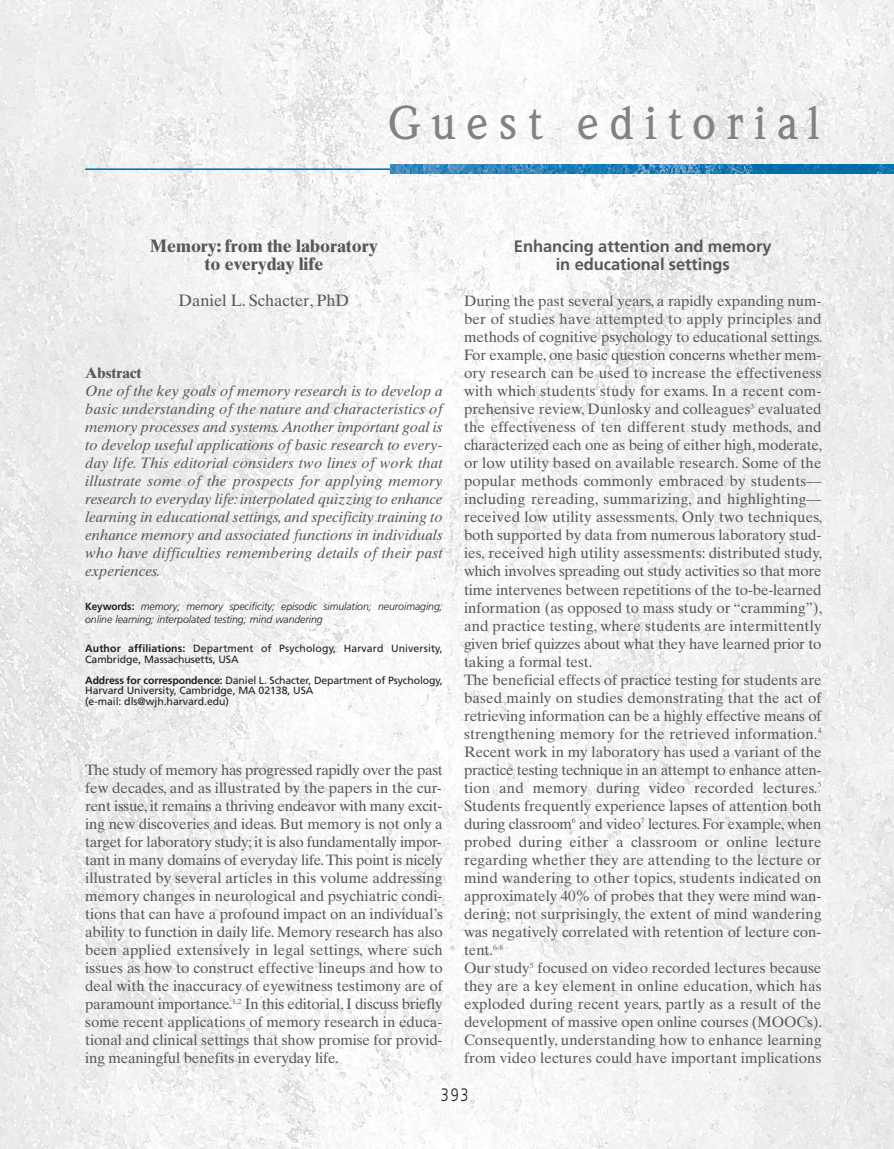
<style>
.page{position:relative;width:894px;height:1149px;background:#fff}
.page>*{position:absolute;margin:0;border:0;box-sizing:border-box;transform-origin:0 0}
.t1{font:500 46.5px "Weidemann";letter-spacing:.22em;color:#808285}
.t2{font:700 18px/18px "Times Ten";letter-spacing:-.005em;color:#57585a;text-align:center}
.t3{font:300 18px "Frutiger";color:#231f20;scale:.8 1}
.t4{font:700 16.5px/18px "Frutiger";letter-spacing:-.005em;color:#57585a;text-align:center}
.t5{font:16.5px "Times Ten";letter-spacing:-.005em;color:#57585a}
.t6{font:15px/18px "Times Ten";letter-spacing:.005em;color:#57585a;text-align:justify}
.t7{font:italic 15px/18px "Times Ten";letter-spacing:.01em;color:#57585a;text-align:justify}
.t8{font:700 15px "Times Ten";letter-spacing:-.005em;color:#57585a}
.t9{font:10.5px/10.5px "Frutiger";letter-spacing:-.005em;color:#231f20}
.t10{font:italic 300 10.5px/12.6px "Frutiger";letter-spacing:-.005em;color:#231f20}
.s1{font-weight:700;font-style:normal}
.s2{font-weight:700}
</style>
<div class="page">
<img style="left:0;top:0;width:893px;height:1148px">
<hr style="left:85px;top:168px;width:736px;height:2px;background:#0069a7">
<img style="left:390px;top:164px;width:503px;height:10px">
<h1 class="t1" style="left:388px;top:106px;width:433px">Guest editorial</h1>
<p class="t2" style="left:150px;top:239px;width:229px">Memory: from the laboratory to everyday life</p>
<p class="t5" style="left:178px;top:294px;width:172px">Daniel L. Schacter, PhD</p>
<p class="t4" style="left:513px;top:239px;width:259px">Enhancing attention and memory in educational settings</p>
<p class="t6" style="left:464px;top:293px;width:360px;text-align:left">During the past several years, a rapidly expanding num&shy;ber of studies have attempted to apply principles and methods of cognitive psychology to educational settings.<br>For example, one basic question concerns whether mem&shy;ory research can be used to increase the effectiveness with which students study for exams. In a recent com&shy;prehensive review, Dunlosky and colleagues<sup>3</sup> evaluated the effectiveness of ten different study methods, and characterized each one as being of either high, moderate, or low utility based on available research. Some of the popular methods commonly embraced by students— including rereading, summarizing, and highlighting— received low utility assessments. Only two techniques, both supported by data from numerous laboratory stud&shy;ies, received high utility assessments: distributed study, which involves spreading out study activities so that more time intervenes between repetitions of the to-be-learned information (as opposed to mass study or “cramming”), and practice testing, where students are intermittently given brief quizzes about what they have learned prior to taking a formal test.<br>The beneficial effects of practice testing for students are based mainly on studies demonstrating that the act of retrieving information can be a highly effective means of strengthening memory for the retrieved information.<sup>4<br></sup>Recent work in my laboratory has used a variant of the practice testing technique in an attempt to enhance atten&shy;tion and memory during video recorded lectures.<sup>5<br></sup>Students frequently experience lapses of attention both during classroom<sup>6</sup> and video<sup>7</sup> lectures. For example, when probed during either a classroom or online lecture regarding whether they are attending to the lecture or mind wandering to other topics, students indicated on approximately 40% of probes that they were mind wan&shy;dering; not surprisingly, the extent of mind wandering was negatively correlated with retention of lecture con&shy;tent.<sup>6-8<br></sup>Our study<sup>5</sup> focused on video recorded lectures because they are a key element in online education, which has exploded during recent years, partly as a result of the development of massive open online courses (MOOCs).<br>Consequently, understanding how to enhance learning from video lectures could have important implications</p>
<p class="t3" style="left:440px;top:1086px;width:36px">393</p>
<p class="t8" style="left:85px;top:368px;width:58px">Abstract</p>
<p class="t7" style="left:85px;top:383px;width:359px">One of the key goals of memory research is to develop a basic understanding of the nature and characteristics of memory processes and systems. Another important goal is to develop useful applications of basic research to every&shy;day life. This editorial considers two lines of work that illustrate some of the prospects for applying memory research to everyday life: interpolated quizzing to enhance learning in educational settings, and specificity training to enhance memory and associated functions in individuals who have difficulties remembering details of their past experiences.</p>
<p class="t10" style="left:85px;top:600px;width:359px"><span class="s1">Keywords:</span> memory; memory specificity; episodic simulation; neuroimaging; online learning; interpolated testing; mind wandering</p>
<p class="t9" style="left:85px;top:644px;width:359px"><span class="s2">Author affiliations:</span> Department of Psychology, Harvard University,<br>Cambridge, Massachusetts, USA</p>
<p class="t9" style="left:85px;top:675px;width:359px"><span class="s2">Address for correspondence:</span> Daniel L. Schacter, Department of Psychology,<br>Harvard University, Cambridge, MA 02138, USA<br>(e-mail: dls@wjh.harvard.edu)</p>
<p class="t6" style="left:85px;top:761px;width:359px">The study of memory has progressed rapidly over the past few decades, and as illustrated by the papers in the cur&shy;rent issue, it remains a thriving endeavor with many excit&shy;ing new discoveries and ideas. But memory is not only a target for laboratory study; it is also fundamentally impor&shy;tant in many domains of everyday life. This point is nicely illustrated by several articles in this volume addressing memory changes in neurological and psychiatric condi&shy;tions that can have a profound impact on an individual’s ability to function in daily life. Memory research has also been applied extensively in legal settings, where such issues as how to construct effective lineups and how to deal with the inaccuracy of eyewitness testimony are of paramount importance.<sup>1,2</sup> In this editorial, I discuss briefly some recent applications of memory research in educa&shy;tional and clinical settings that show promise for provid&shy;ing meaningful benefits in everyday life.</p>
</div>
